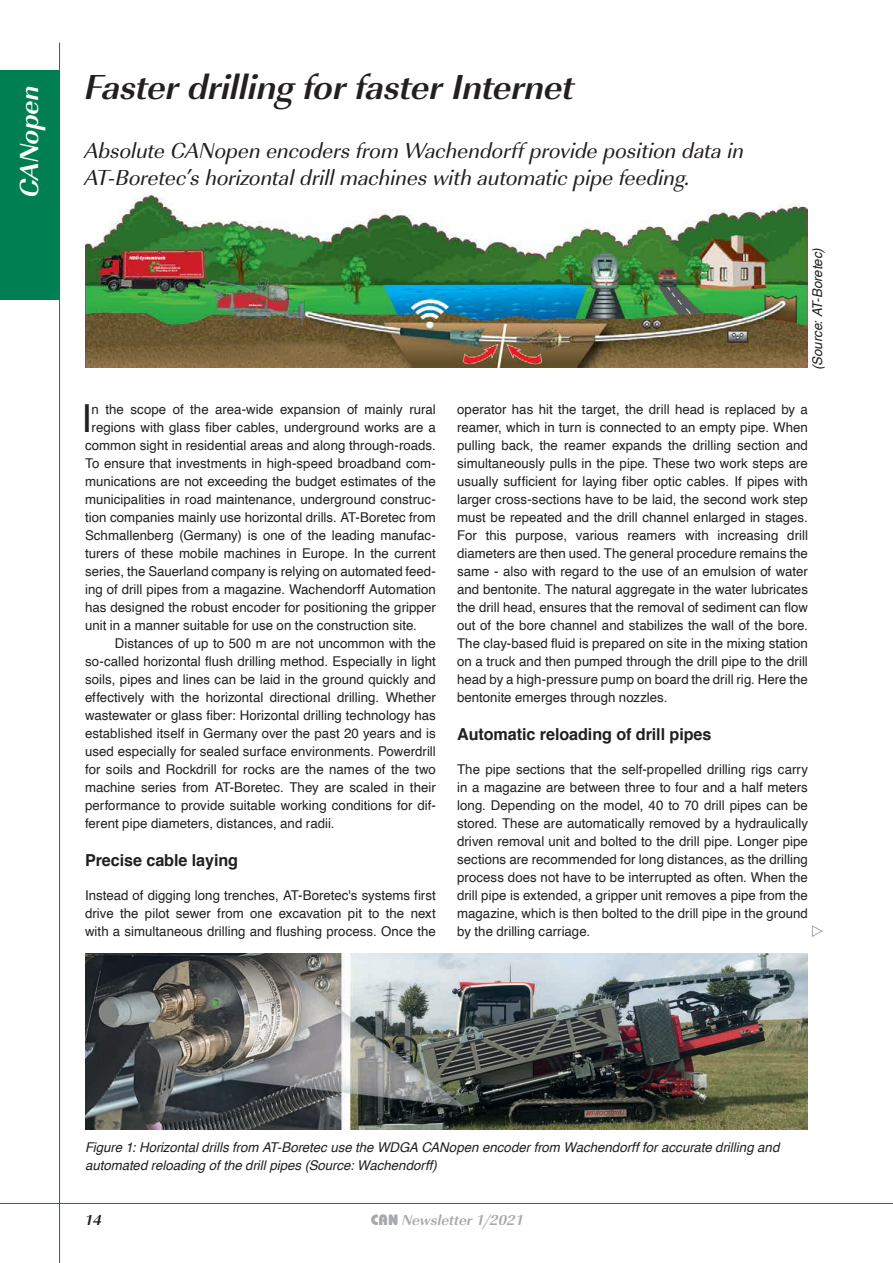
<style>
.page{position:relative;width:893px;height:1263px;background:#fff}
.page>*{position:absolute;margin:0;border:0;box-sizing:border-box;transform-origin:0 0}
.t1{font:38.55px "Helvetica";color:#231f20}
.t2{font:36px "URW Imperial T Bold Obli";letter-spacing:-.01em;color:#231f20}
.t3{font:italic 700 27px "URW Imperial TOT";letter-spacing:-.01em;color:#fff}
.t4{font:22.5px/27px "URW Imperial T Regu Obli";letter-spacing:-.005em;color:#231f20}
.t5{font:700 16.5px "Helvetica";letter-spacing:-.005em;color:#231f20}
.t6{font:15px "URW Imperial T Bold Obli";color:#a8a9ad}
.t7{font:15px "URW Imperial T Bold Obli";color:#231f20}
.t8{font:13.5px/18px "Helvetica";letter-spacing:.005em;color:#231f20;text-align:justify}
.t9{font:italic 13.5px/18px "Helvetica";color:#231f20}
.s1{font-family:"Bauhaus";font-weight:800}
</style>
<div class="page">
<hr style="left:59px;top:43px;width:1px;height:1220px;background:#007f52">
<hr style="left:0;top:1203px;width:893px;height:1px;background:#007f52">
<div style="left:0;top:70px;width:60px;height:230px;background:#007f52"></div>
<img style="left:85px;top:193px;width:723px;height:175px">
<img style="left:85px;top:954px;width:723px;height:175px">
<svg style="left:812px;top:925px;width:11px;height:12px"></svg>
<h3 class="t3" style="left:13px;top:197px;width:114px;rotate:-90deg">CANopen</h3>
<h2 class="t2" style="left:85px;top:65px;width:492px">Faster drilling for faster Internet</h2>
<h3 class="t4" style="left:85px;top:138px;width:661px">Absolute CANopen encoders from Wachendorff provide position data in<br>AT-Boretec’s horizontal drill machines with automatic pipe feeding.</h3>
<p class="t9" style="left:809px;top:370px;width:123px;rotate:-90deg">(Source: AT-Boretec)</p>
<h1 class="t1" style="left:81px;top:389px;width:12px">I</h1>
<p class="t8" style="left:92px;top:401px;width:346px">n the scope of the area-wide expansion of mainly rural</p>
<p class="t8" style="left:92px;top:419px;width:346px">regions with glass fiber cables, underground works are a</p>
<p class="t8" style="left:85px;top:437px;width:352px">common sight in residential areas and along through-roads.</p>
<p class="t8" style="left:85px;top:455px;width:352px">To ensure that investments in high-speed broadband com-</p>
<p class="t8" style="left:85px;top:473px;width:352px">munications are not exceeding the budget estimates of the</p>
<p class="t8" style="left:85px;top:491px;width:352px">municipalities in road maintenance, underground construc-</p>
<p class="t8" style="left:85px;top:509px;width:352px">tion companies mainly use horizontal drills. AT-Boretec from</p>
<p class="t8" style="left:85px;top:527px;width:352px">Schmallenberg (Germany) is one of the leading manufac-</p>
<p class="t8" style="left:85px;top:545px;width:352px">turers of these mobile machines in Europe. In the current</p>
<p class="t8" style="left:85px;top:563px;width:352px">series, the Sauerland company is relying on automated feed-</p>
<p class="t8" style="left:85px;top:581px;width:352px">ing of drill pipes from a magazine. Wachendorff Automation</p>
<p class="t8" style="left:85px;top:599px;width:352px">has designed the robust encoder for positioning the gripper</p>
<p class="t8" style="left:85px;top:617px;width:333px">unit in a manner suitable for use on the construction site.</p>
<p class="t8" style="left:115px;top:635px;width:323px">Distances of up to 500 m are not uncommon with the</p>
<p class="t8" style="left:85px;top:653px;width:352px">so-called horizontal flush drilling method. Especially in light</p>
<p class="t8" style="left:85px;top:671px;width:352px">soils, pipes and lines can be laid in the ground quickly and</p>
<p class="t8" style="left:85px;top:689px;width:352px">effectively with the horizontal directional drilling. Whether</p>
<p class="t8" style="left:85px;top:707px;width:352px">wastewater or glass fiber: Horizontal drilling technology has</p>
<p class="t8" style="left:85px;top:725px;width:352px">established itself in Germany over the past 20 years and is</p>
<p class="t8" style="left:85px;top:743px;width:352px">used especially for sealed surface environments. Powerdrill</p>
<p class="t8" style="left:85px;top:761px;width:352px">for soils and Rockdrill for rocks are the names of the two</p>
<p class="t8" style="left:85px;top:779px;width:352px">machine series from AT-Boretec. They are scaled in their</p>
<p class="t8" style="left:85px;top:797px;width:352px">performance to provide suitable working conditions for dif-</p>
<p class="t8" style="left:85px;top:815px;width:251px">ferent pipe diameters, distances, and radii.</p>
<p class="t5" style="left:85px;top:846px;width:155px">Precise cable laying</p>
<p class="t8" style="left:85px;top:887px;width:352px">Instead of digging long trenches, AT-Boretec's systems first drive the pilot sewer from one excavation pit to the next with a simultaneous drilling and flushing process. Once the</p>
<p class="t8" style="left:457px;top:401px;width:352px">operator has hit the target, the drill head is replaced by a reamer, which in turn is connected to an empty pipe. When pulling back, the reamer expands the drilling section and simultaneously pulls in the pipe. These two work steps are usually sufficient for laying fiber optic cables. If pipes with larger cross-sections have to be laid, the second work step must be repeated and the drill channel enlarged in stages.<br>For this purpose, various reamers with increasing drill diameters are then used. The general procedure remains the same - also with regard to the use of an emulsion of water and bentonite. The natural aggregate in the water lubricates the drill head, ensures that the removal of sediment can flow out of the bore channel and stabilizes the wall of the bore.<br>The clay-based fluid is prepared on site in the mixing station on a truck and then pumped through the drill pipe to the drill head by a high-pressure pump on board the drill rig. Here the bentonite emerges through nozzles.</p>
<p class="t5" style="left:457px;top:720px;width:256px">Automatic reloading of drill pipes</p>
<p class="t8" style="left:457px;top:761px;width:352px">The pipe sections that the self-propelled drilling rigs carry in a magazine are between three to four and a half meters long. Depending on the model, 40 to 70 drill pipes can be stored. These are automatically removed by a hydraulically driven removal unit and bolted to the drill pipe. Longer pipe sections are recommended for long distances, as the drilling process does not have to be interrupted as often. When the drill pipe is extended, a gripper unit removes a pipe from the magazine, which is then bolted to the drill pipe in the ground by the drilling carriage.</p>
<p class="t9" style="left:85px;top:1139px;width:696px">Figure 1: Horizontal drills from AT-Boretec use the WDGA CANopen encoder from Wachendorff for accurate drilling and automated reloading of the drill pipes (Source: Wachendorff)</p>
<p class="t7" style="left:85px;top:1211px;width:18px">14</p>
<p class="t6" style="left:371px;top:1211px;width:155px"><span class="s1">CAN</span> Newsletter 1/2021</p>
</div>
